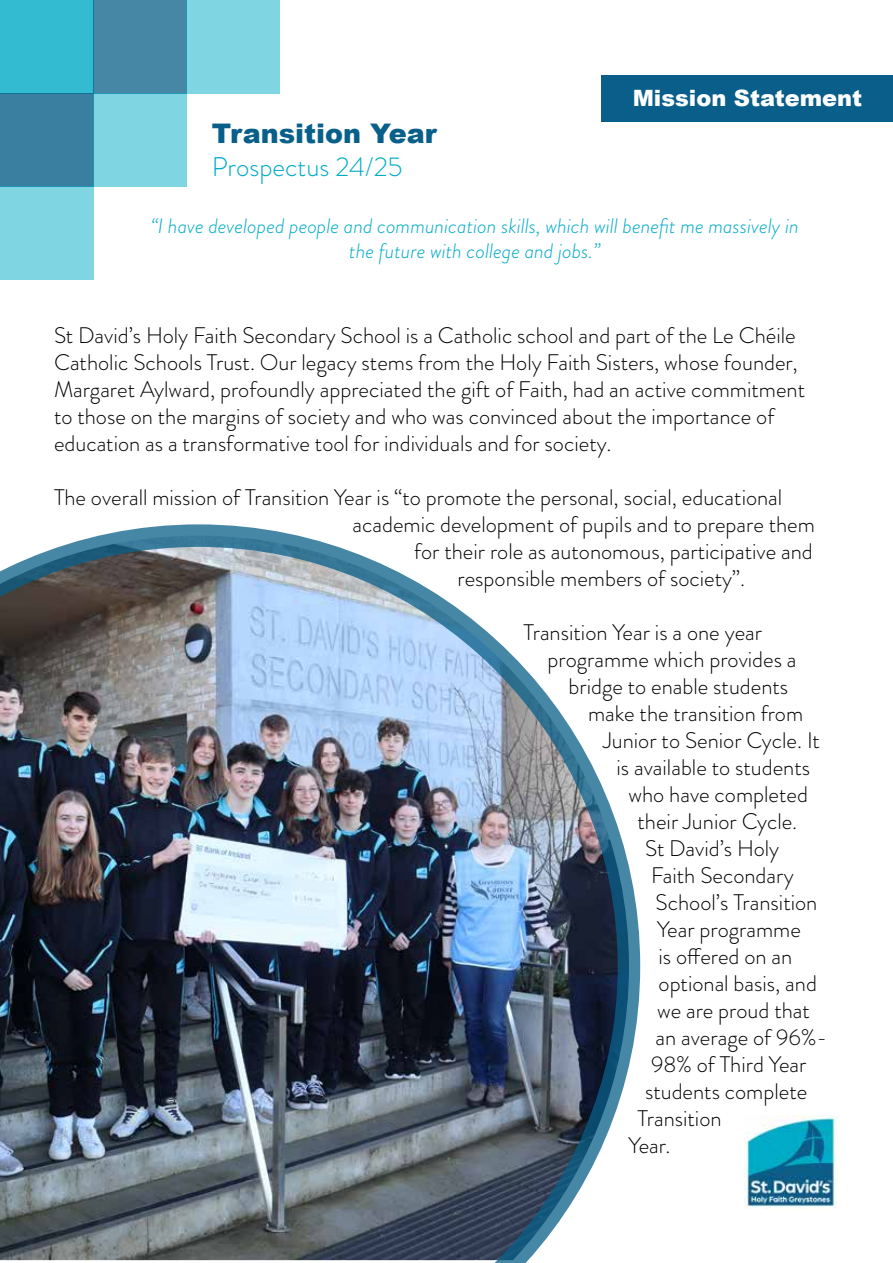
<style>
.page{position:relative;width:893px;height:1263px;background:#fff}
.page>*{position:absolute;margin:0;border:0;box-sizing:border-box;transform-origin:0 0}
.t1{font:300 27px "Brandon Grotesque";color:#00abc7}
.t2{font:900 27px "Arial";color:#075f8a}
.t3{font:300 22.5px/27px "Brandon Grotesque";color:#000}
.t4{font:900 22.5px "Arial";color:#fff}
.t5{font:italic 300 21px/25.2px "Brandon Grotesque";color:#00abc7;text-align:center}
</style>
<div class="page">
<img style="left:0;top:524px;width:640px;height:739px">
<div style="left:602px;top:75px;width:291px;height:47px;background:#095f89"></div>
<img style="left:744px;top:1116px;width:93px;height:93px">
<div style="left:0;top:0;width:93px;height:93px;background:#33bbd2"></div>
<div style="left:93px;top:0;width:93px;height:93px;background:#4687a6"></div>
<div style="left:0;top:93px;width:93px;height:93px;background:#3a7fa0"></div>
<div style="left:186px;top:0;width:93px;height:93px;background:#80d5e3"></div>
<div style="left:93px;top:93px;width:93px;height:93px;background:#80d5e3"></div>
<div style="left:0;top:186px;width:93px;height:93px;background:#80d5e3"></div>
<p class="t4" style="left:633px;top:82px;width:231px">Mission Statement</p>
<p class="t2" style="left:212px;top:114px;width:226px">Transition Year</p>
<p class="t1" style="left:212px;top:148px;width:192px">Prospectus 24/25</p>
<p class="t5" style="left:151px;top:213px;width:649px">“I have developed people and communication skills, which will benefit me massively in the future with college and jobs.”</p>
<p class="t3" style="left:54px;top:322px;width:753px">St David’s Holy Faith Secondary School is a Catholic school and part of the Le Chéile Catholic Schools Trust. Our legacy stems from the Holy Faith Sisters, whose founder, Margaret Aylward, profoundly appreciated the gift of Faith, had an active commitment to those on the margins of society and who was convinced about the importance of education as a transformative tool for individuals and for society.</p>
<p class="t3" style="left:54px;top:484px;width:730px">The overall mission of Transition Year is “to promote the personal, social, educational</p>
<p class="t3" style="left:353px;top:511px;width:464px">academic development of pupils and to prepare them</p>
<p class="t3" style="left:414px;top:538px;width:400px">for their role as autonomous, participative and</p>
<p class="t3" style="left:457px;top:565px;width:289px">responsible members of society”.</p>
<p class="t3" style="left:523px;top:619px;width:240px">Transition Year is a one year</p>
<p class="t3" style="left:547px;top:646px;width:250px">programme which provides a</p>
<p class="t3" style="left:568px;top:673px;width:221px">bridge to enable students</p>
<p class="t3" style="left:588px;top:700px;width:217px">make the transition from</p>
<p class="t3" style="left:603px;top:727px;width:218px">Junior to Senior Cycle. It</p>
<p class="t3" style="left:617px;top:754px;width:195px">is available to students</p>
<p class="t3" style="left:628px;top:781px;width:181px">who have completed</p>
<p class="t3" style="left:637px;top:808px;width:161px">their Junior Cycle.</p>
<p class="t3" style="left:645px;top:835px;width:136px">St David’s Holy</p>
<p class="t3" style="left:651px;top:862px;width:144px">Faith Secondary</p>
<p class="t3" style="left:655px;top:889px;width:163px">School’s Transition</p>
<p class="t3" style="left:657px;top:916px;width:145px">Year programme</p>
<p class="t3" style="left:659px;top:943px;width:135px">is offered on an</p>
<p class="t3" style="left:659px;top:970px;width:160px">optional basis, and</p>
<p class="t3" style="left:657px;top:997px;width:154px">we are proud that</p>
<p class="t3" style="left:655px;top:1024px;width:173px">an average of 96%-</p>
<p class="t3" style="left:651px;top:1051px;width:157px">98% of Third Year</p>
<p class="t3" style="left:645px;top:1078px;width:164px">students complete</p>
<p class="t3" style="left:637px;top:1105px;width:86px">Transition</p>
<p class="t3" style="left:628px;top:1132px;width:44px">Year.</p>
</div>
